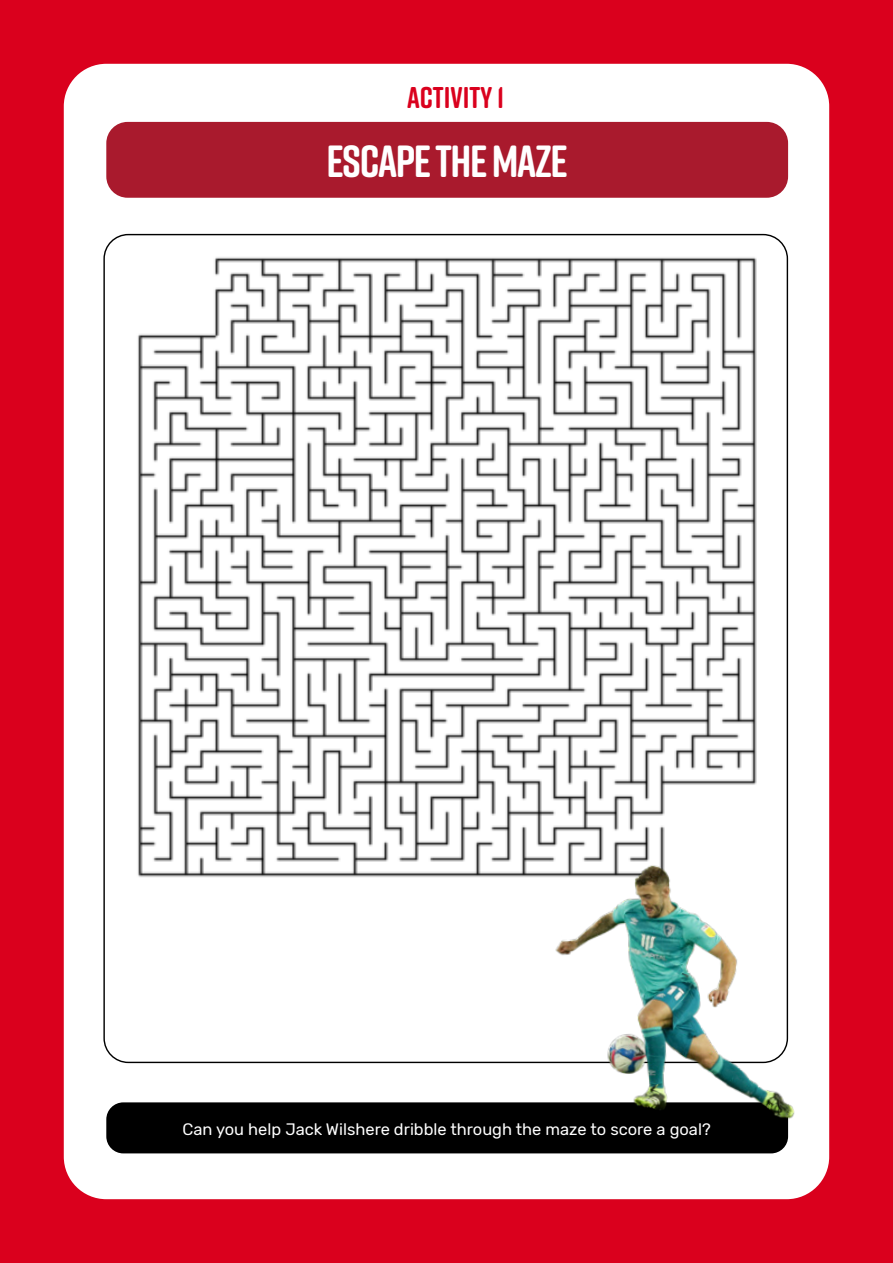
<style>
.page{position:relative;width:893px;height:1263px;background:#da001d}
.page>*{position:absolute;margin:0;border:0;box-sizing:border-box;transform-origin:0 0}
.t1{font:700 45px "Rift Soft";letter-spacing:-.03em;color:#fff}
.t2{font:700 30px "Rift Soft";color:#da001d}
.t3{font:16.5px "Rubik";color:#fff}
</style>
<div class="page">
<div style="left:64px;top:64px;width:765px;height:1135px;background:#fff;border-radius:43px"></div>
<div style="left:106px;top:122px;width:682px;height:76px;background:#a91a2d;border-radius:21px"></div>
<div style="left:106px;top:1102px;width:682px;height:51px;background:#000;border-radius:17px"></div>
<img style="left:105px;top:235px;width:682px;height:642px">
<img style="left:524px;top:855px;width:306px;height:291px">
<h2 class="t2" style="left:407px;top:76px;width:99px">ACTIVITY 1</h2>
<h1 class="t1" style="left:327px;top:129px;width:243px">ESCAPE THE MAZE</h1>
<p class="t3" style="left:182px;top:1120px;width:530px">Can you help Jack Wilshere dribble through the maze to score a goal?</p>
</div>
